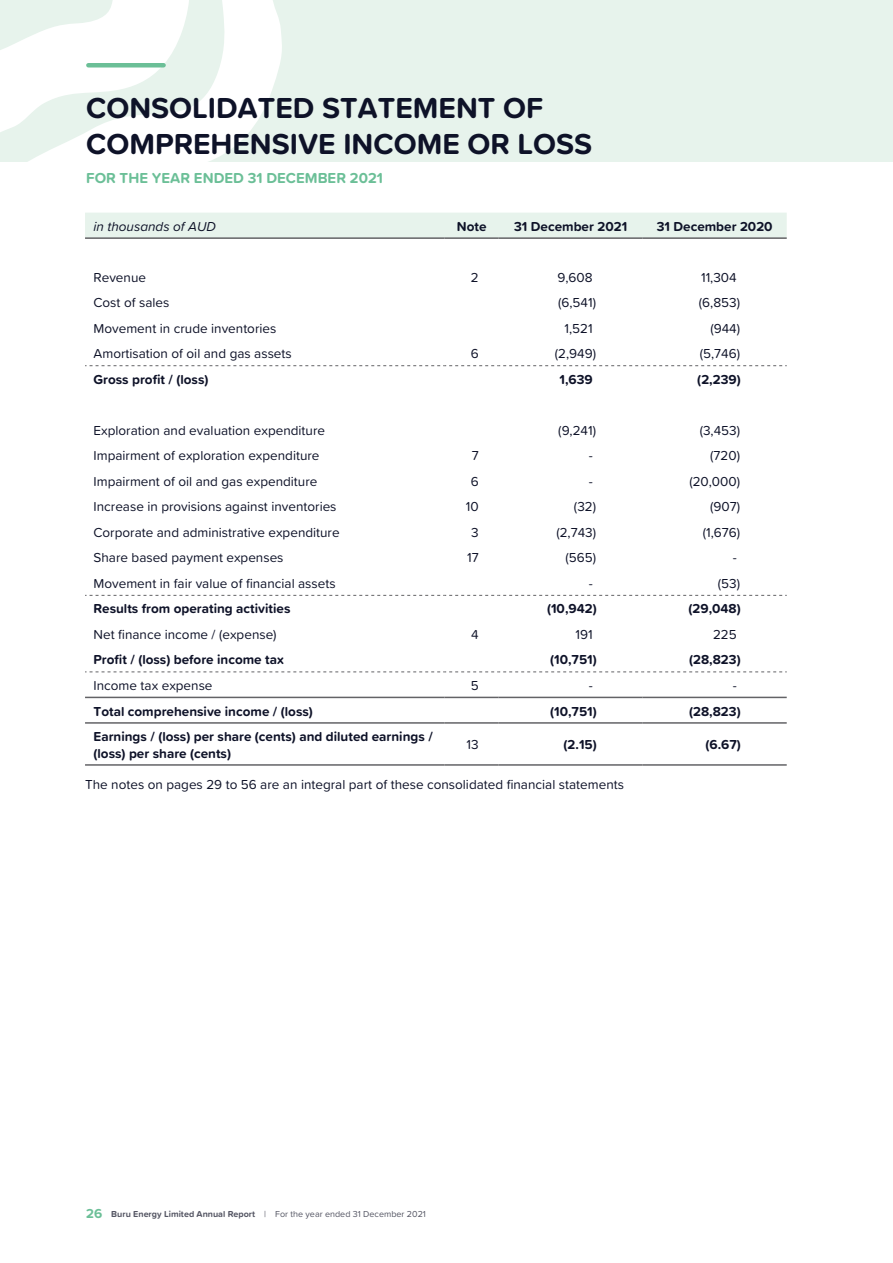
<style>
.page{position:relative;width:893px;height:1263px;background:#fff}
.page>*{position:absolute;margin:0;border:0;box-sizing:border-box;transform-origin:0 0}
.Section_Title_-_Firs{font:700 30px/36px "Proxima Soft";color:#0e1228}
.Section_Title_-_Firs-2{font:700 15px "Proxima Soft";color:#6bbf97}
.t1{font:13.5px "Proxima Soft";color:#0e1228}
.t2{font:700 13.5px/16.5px "Proxima Soft";color:#0e1228}
.t3{font:italic 13.5px "Proxima Soft";color:#0e1228}
.t4{font:9px "Proxima Soft";color:#545563}
.s1{font-weight:700;font-size:13.5px;color:#6bbf97}
.s2{font-weight:700}
</style>
<div class="page">
<div style="left:0;top:0;width:893px;height:162px;background:#e7f3ec"></div>
<svg style="left:0;top:0;width:282px;height:162px;fill:#fff"></svg>
<div style="left:85px;top:213px;width:702px;height:24px;background:#e7f3ec"></div>
<hr style="left:85px;top:697px;width:360px;height:1px;background:#636366">
<hr style="left:445px;top:697px;width:54px;height:1px;background:#636366">
<hr style="left:499px;top:697px;width:144px;height:1px;background:#636366">
<hr style="left:643px;top:697px;width:144px;height:1px;background:#636366">
<hr style="left:85px;top:237px;width:360px;height:2px;background:#636366">
<hr style="left:445px;top:237px;width:54px;height:2px;background:#636366">
<hr style="left:499px;top:237px;width:144px;height:2px;background:#636366">
<hr style="left:643px;top:237px;width:144px;height:2px;background:#636366">
<svg style="left:85px;top:595px;width:702px;height:1px"></svg>
<svg style="left:85px;top:365px;width:702px;height:1px"></svg>
<hr style="left:85px;top:764px;width:360px;height:2px;background:#636366">
<hr style="left:445px;top:764px;width:54px;height:2px;background:#636366">
<hr style="left:499px;top:764px;width:144px;height:2px;background:#636366">
<hr style="left:643px;top:764px;width:144px;height:2px;background:#636366">
<hr style="left:85px;top:722px;width:360px;height:2px;background:#636366">
<hr style="left:445px;top:722px;width:54px;height:2px;background:#636366">
<hr style="left:499px;top:722px;width:144px;height:2px;background:#636366">
<hr style="left:643px;top:722px;width:144px;height:2px;background:#636366">
<svg style="left:85px;top:671px;width:702px;height:1px"></svg>
<div style="left:88px;top:63px;width:76px;height:5px;background:#6bbf97"></div>
<p class="Section_Title_-_Firs" style="left:86px;top:89px;width:507px">CONSOLIDATED STATEMENT OF<br>COMPREHENSIVE INCOME OR LOSS</p>
<p class="Section_Title_-_Firs-2" style="left:86px;top:167px;width:298px">FOR THE YEAR ENDED 31 DECEMBER 2021</p>
<p class="t3" style="left:94px;top:216px;width:124px">in thousands of AUD</p>
<p class="t2" style="left:457px;top:217px;width:31px">Note</p>
<p class="t2" style="left:514px;top:217px;width:115px">31 December 2021</p>
<p class="t2" style="left:657px;top:217px;width:117px">31 December 2020</p>
<p class="t1" style="left:94px;top:267px;width:54px">Revenue</p>
<p class="t1" style="left:471px;top:267px;width:9px">2</p>
<p class="t1" style="left:558px;top:267px;width:37px">9,608</p>
<p class="t1" style="left:701px;top:267px;width:37px">11,304</p>
<p class="t1" style="left:94px;top:293px;width:77px">Cost of sales</p>
<p class="t1" style="left:558px;top:293px;width:39px">(6,541)</p>
<p class="t1" style="left:699px;top:293px;width:43px">(6,853)</p>
<p class="t1" style="left:94px;top:318px;width:184px">Movement in crude inventories</p>
<p class="t1" style="left:565px;top:318px;width:30px">1,521</p>
<p class="t1" style="left:710px;top:318px;width:31px">(944)</p>
<p class="t1" style="left:94px;top:344px;width:200px">Amortisation of oil and gas assets</p>
<p class="t1" style="left:471px;top:344px;width:9px">6</p>
<p class="t1" style="left:555px;top:344px;width:43px">(2,949)</p>
<p class="t1" style="left:700px;top:344px;width:42px">(5,746)</p>
<p class="t2" style="left:94px;top:371px;width:116px">Gross profit / (loss)</p>
<p class="t2" style="left:559px;top:371px;width:35px">1,639</p>
<p class="t2" style="left:697px;top:371px;width:45px">(2,239)</p>
<p class="t1" style="left:94px;top:420px;width:233px">Exploration and evaluation expenditure</p>
<p class="t1" style="left:558px;top:420px;width:39px">(9,241)</p>
<p class="t1" style="left:700px;top:420px;width:42px">(3,453)</p>
<p class="t1" style="left:94px;top:446px;width:228px">Impairment of exploration expenditure</p>
<p class="t1" style="left:472px;top:446px;width:8px">7</p>
<p class="t1" style="left:589px;top:446px;width:6px">-</p>
<p class="t1" style="left:710px;top:446px;width:31px">(720)</p>
<p class="t1" style="left:94px;top:471px;width:225px">Impairment of oil and gas expenditure</p>
<p class="t1" style="left:471px;top:471px;width:9px">6</p>
<p class="t1" style="left:589px;top:471px;width:6px">-</p>
<p class="t1" style="left:689px;top:471px;width:52px">(20,000)</p>
<p class="t1" style="left:94px;top:497px;width:245px">Increase in provisions against inventories</p>
<p class="t1" style="left:466px;top:497px;width:14px">10</p>
<p class="t1" style="left:574px;top:497px;width:24px">(32)</p>
<p class="t1" style="left:710px;top:497px;width:31px">(907)</p>
<p class="t1" style="left:94px;top:522px;width:248px">Corporate and administrative expenditure</p>
<p class="t1" style="left:471px;top:522px;width:9px">3</p>
<p class="t1" style="left:556px;top:522px;width:41px">(2,743)</p>
<p class="t1" style="left:703px;top:522px;width:39px">(1,676)</p>
<p class="t1" style="left:94px;top:548px;width:191px">Share based payment expenses</p>
<p class="t1" style="left:467px;top:548px;width:13px">17</p>
<p class="t1" style="left:565px;top:548px;width:32px">(565)</p>
<p class="t1" style="left:733px;top:548px;width:6px">-</p>
<p class="t1" style="left:94px;top:573px;width:244px">Movement in fair value of financial assets</p>
<p class="t1" style="left:589px;top:573px;width:6px">-</p>
<p class="t1" style="left:718px;top:573px;width:24px">(53)</p>
<p class="t2" style="left:94px;top:600px;width:198px">Results from operating activities</p>
<p class="t2" style="left:547px;top:600px;width:51px">(10,942)</p>
<p class="t2" style="left:688px;top:600px;width:54px">(29,048)</p>
<p class="t1" style="left:94px;top:624px;width:185px">Net finance income / (expense)</p>
<p class="t1" style="left:471px;top:624px;width:9px">4</p>
<p class="t1" style="left:576px;top:624px;width:19px">191</p>
<p class="t1" style="left:713px;top:624px;width:25px">225</p>
<p class="t2" style="left:94px;top:651px;width:192px">Profit / (loss) before income tax</p>
<p class="t2" style="left:550px;top:651px;width:48px">(10,751)</p>
<p class="t2" style="left:689px;top:651px;width:53px">(28,823)</p>
<p class="t1" style="left:94px;top:675px;width:121px">Income tax expense</p>
<p class="t1" style="left:471px;top:675px;width:9px">5</p>
<p class="t1" style="left:589px;top:675px;width:6px">-</p>
<p class="t1" style="left:733px;top:675px;width:6px">-</p>
<p class="t2" style="left:94px;top:702px;width:221px">Total comprehensive income / (loss)</p>
<p class="t2" style="left:550px;top:702px;width:48px">(10,751)</p>
<p class="t2" style="left:689px;top:702px;width:53px">(28,823)</p>
<p class="t2" style="left:94px;top:728px;width:341px">Earnings / (loss) per share (cents) and diluted earnings / (loss) per share (cents)</p>
<p class="t1" style="left:467px;top:735px;width:14px">13</p>
<p class="t2" style="left:564px;top:736px;width:35px">(2.15)</p>
<p class="t2" style="left:705px;top:736px;width:37px">(6.67)</p>
<p class="t1" style="left:85px;top:774px;width:540px">The notes on pages 29 to 56 are an integral part of these consolidated financial statements</p>
<p class="t4" style="left:86px;top:1207px;width:341px"><span class="s1">26</span> <span class="s2">Buru Energy Limited Annual Report</span> | For the year ended 31 December 2021</p>
</div>
